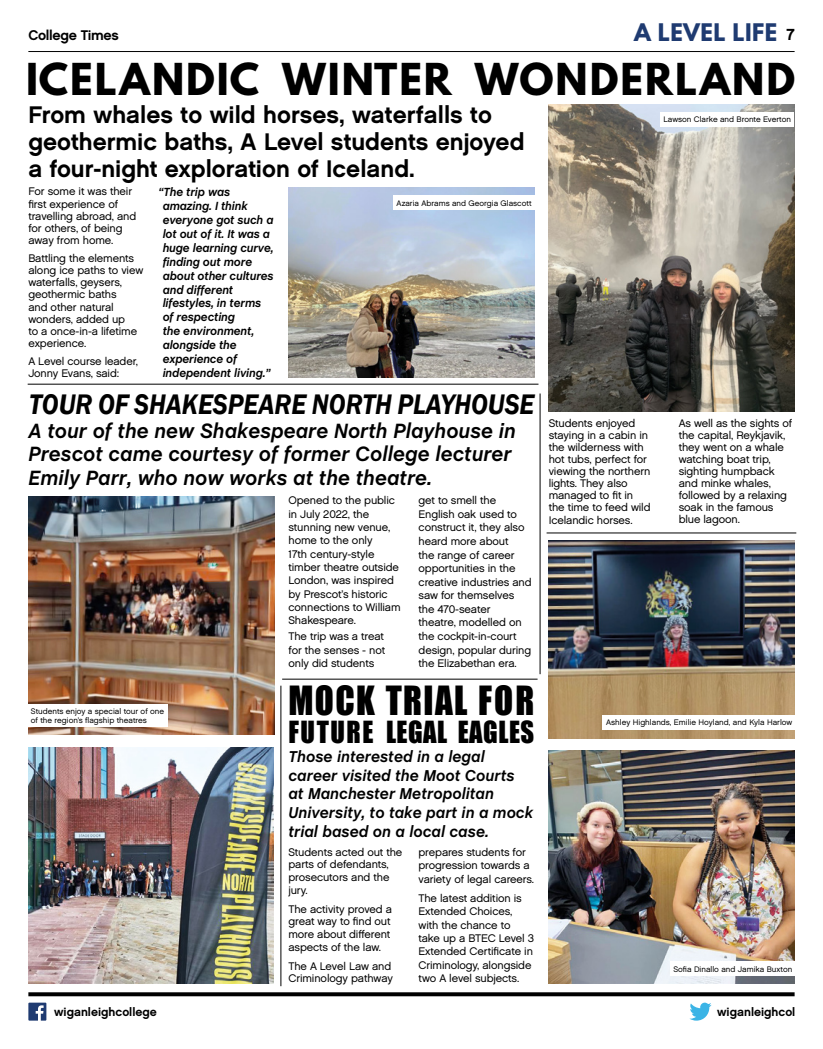
<style>
.page{position:relative;width:823px;height:1049px;background:#fff}
.page>*{position:absolute;margin:0;border:0;box-sizing:border-box;transform-origin:0 0}
.t1{font:700 39px "League Spartan";letter-spacing:.05em;color:#000}
.t2{font:37px "Impact";letter-spacing:.04em;color:#000;scale:.95 1}
.t3{font:italic 600 29.1px "Franklin Gothic";color:#000;scale:.89 1}
.t4{font:28px "Impact";letter-spacing:.02em;color:#000;scale:.95 1}
.t5{font:24px/27.1px "Chalet New York Nineteen Sixty";color:#000}
.t6{font:700 21.5px "League Spartan";letter-spacing:.02em;color:#1f3b71}
.t7{font:italic 700 21px/23.4px "Chalet";color:#000}
.t8{font:italic 700 16px/18.8px "Chalet";color:#000}
.t9{font:16px "Chalet New York Nineteen Sixty";color:#000}
.t10{font:14px "Chalet New York Nineteen Sixty";letter-spacing:-.02em;color:#000}
.t11{font:italic 700 12px/13.9px "Chalet";letter-spacing:-.01em;color:#000}
.t12{font:12px "Chalet New York Nineteen Sixty";color:#000}
.t13{font:11px/12.1px "Chalet London Nineteen Sixty";letter-spacing:-.01em;color:#000}
.t14{font:8px/9.6px "Chalet London Nineteen Sixty";color:#000}
</style>
<div class="page">
<svg style="left:28px;top:1002px;width:18px;height:18px"></svg>
<svg style="left:689px;top:1002px;width:22px;height:18px"></svg>
<hr style="left:28px;top:51px;width:766px;height:1px;background:#000">
<svg style="left:28px;top:992px;width:766px;height:4px;background:#121212"></svg>
<img style="left:28px;top:496px;width:246px;height:238px">
<img style="left:28px;top:747px;width:245px;height:236px">
<img style="left:548px;top:540px;width:246px;height:198px">
<img style="left:548px;top:750px;width:246px;height:234px">
<hr style="left:539px;top:393px;width:1px;height:281px;background:#000">
<hr style="left:280px;top:686px;width:1px;height:300px;background:#000">
<img style="left:548px;top:105px;width:246px;height:306px">
<img style="left:288px;top:187px;width:246px;height:190px">
<hr style="left:28px;top:384px;width:510px;height:1px;background:#000">
<hr style="left:546px;top:533px;width:249px;height:1px;background:#000">
<div style="left:660px;top:112px;width:133px;height:14px;background:#fff"></div>
<div style="left:392px;top:196px;width:142px;height:14px;background:#fff"></div>
<div style="left:602px;top:715px;width:192px;height:14px;background:#fff"></div>
<div style="left:670px;top:962px;width:124px;height:14px;background:#fff"></div>
<div style="left:28px;top:704px;width:139px;height:23px;background:#fff"></div>
<hr style="left:282px;top:679px;width:255px;height:1px;background:#000">
<h3 class="t6" style="left:634px;top:15px;width:144px">A LEVEL LIFE</h3>
<p class="t10" style="left:28px;top:27px;width:92px">College Times</p>
<h3 class="t9" style="left:785px;top:25px;width:10px">7</h3>
<h1 class="t1" style="left:26px;top:49px;width:770px">ICELANDIC WINTER WONDERLAND</h1>
<h3 class="t5" style="left:28px;top:101px;width:497px">From whales to wild horses, waterfalls to geothermic baths, A Level students enjoyed a four-night exploration of Iceland.</h3>
<p class="t13" style="left:28px;top:185px;width:109px">For some it was their first experience of travelling abroad, and for others, of being away from home.</p>
<p class="t13" style="left:28px;top:252px;width:116px">Battling the elements along ice paths to view waterfalls, geysers, geothermic baths<br>and other natural wonders, added up<br>to a once-in-a lifetime experience.</p>
<p class="t13" style="left:28px;top:355px;width:111px">A Level course leader,<br>Jonny Evans, said:</p>
<p class="t11" style="left:163px;top:185px;width:112px;text-indent:-4px">“The trip was amazing. I think everyone got such a lot out of it. It was a huge learning curve, finding out more about other cultures and different lifestyles, in terms of respecting<br>the environment, alongside the experience of independent living.”</p>
<p class="t14" style="left:396px;top:198px;width:136px">Azaria Abrams and Georgia Glascott</p>
<h3 class="t3" style="left:29px;top:386px;width:569px">TOUR OF SHAKESPEARE NORTH PLAYHOUSE</h3>
<h3 class="t7" style="left:28px;top:420px;width:488px">A tour of the new Shakespeare North Playhouse in<br>Prescot came courtesy of former College lecturer<br>Emily Parr, who now works at the theatre.</h3>
<p class="t14" style="left:31px;top:706px;width:135px">Students enjoy a special tour of one of the region’s flagship theatres</p>
<p class="t13" style="left:288px;top:494px;width:114px;line-height:13.3px">Opened to the public in July 2022, the stunning new venue, home to the only<br>17th century-style timber theatre outside<br>London, was inspired by Prescot’s historic connections to William<br>Shakespeare.</p>
<p class="t13" style="left:288px;top:630px;width:98px;line-height:13.3px;text-align:justify">The trip was a treat for the senses - not only did students</p>
<p class="t13" style="left:418px;top:494px;width:114px;line-height:13.6px">get to smell the<br>English oak used to construct it, they also heard more about<br>the range of career opportunities in the creative industries and saw for themselves the 470-seater<br>theatre, modelled on the cockpit-in-court design, popular during the Elizabethan era.</p>
<h2 class="t2" style="left:288px;top:672px;width:260px">MOCK TRIAL FOR</h2>
<h3 class="t4" style="left:288px;top:710px;width:260px">FUTURE LEGAL EAGLES</h3>
<h3 class="t8" style="left:288px;top:747px;width:246px">Those interested in a legal career visited the Moot Courts at Manchester Metropolitan<br>University, to take part in a mock trial based on a local case.</h3>
<p class="t13" style="left:288px;top:845px;width:115px;line-height:12.8px">Students acted out the parts of defendants, prosecutors and the jury.</p>
<p class="t13" style="left:288px;top:902px;width:105px;line-height:12.8px">The activity proved a great way to find out more about different aspects of the law.</p>
<p class="t13" style="left:288px;top:959px;width:106px;line-height:12.8px">The A Level Law and<br>Criminology pathway</p>
<p class="t13" style="left:418px;top:845px;width:117px;line-height:13.5px">prepares students for progression towards a variety of legal careers.</p>
<p class="t13" style="left:418px;top:891px;width:117px;line-height:13.5px">The latest addition is<br>Extended Choices, with the chance to take up a BTEC Level 3<br>Extended Certificate in<br>Criminology, alongside two A level subjects.</p>
<p class="t14" style="left:663px;top:115px;width:129px">Lawson Clarke and Bronte Everton</p>
<p class="t13" style="left:548px;top:417px;width:103px">Students enjoyed staying in a cabin in the wilderness with hot tubs, perfect for viewing the northern lights. They also managed to fit in the time to feed wild<br>Icelandic horses.</p>
<p class="t13" style="left:678px;top:417px;width:115px">As well as the sights of the capital, Reykjavik, they went on a whale watching boat trip, sighting humpback and minke whales, followed by a relaxing soak in the famous blue lagoon.</p>
<p class="t14" style="left:606px;top:717px;width:187px">Ashley Highlands, Emilie Hoyland, and Kyla Harlow</p>
<p class="t14" style="left:673px;top:964px;width:120px">Sofia Dinallo and Jamika Buxton</p>
<p class="t12" style="left:54px;top:1004px;width:104px">wiganleighcollege</p>
<p class="t12" style="left:716px;top:1004px;width:80px">wiganleighcol</p>
</div>
